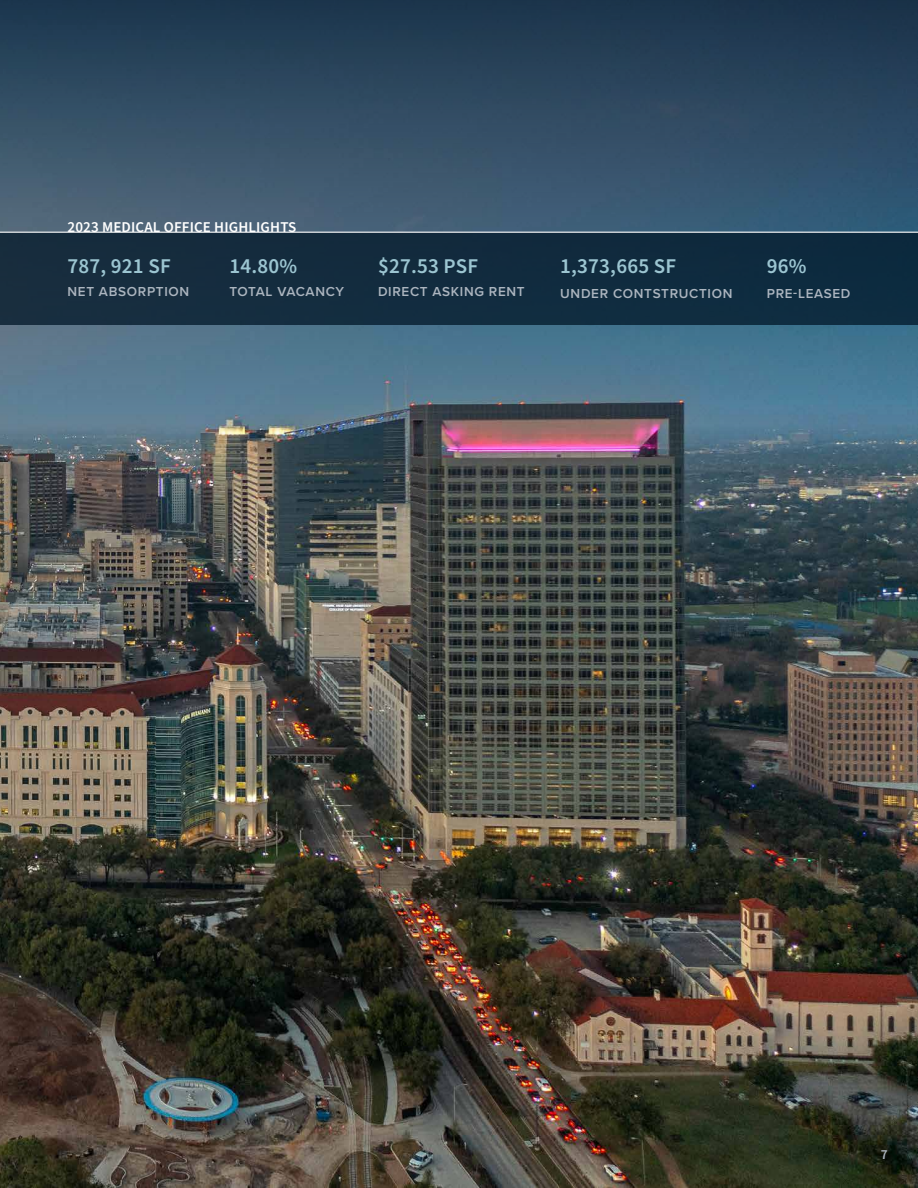
<style>
.page{position:relative;width:918px;height:1188px;background:#fff}
.page>*{position:absolute;margin:0;border:0;box-sizing:border-box;transform-origin:0 0}
.t1{font:600 21px "Source Sans Pro";letter-spacing:.01em;color:#9cc5d1}
.t2{font:600 15px "Source Sans Pro";letter-spacing:.01em;color:#fff}
.t3{font:600 13.5px "Proxima Nova";letter-spacing:.05em;color:#acb5bf}
.t4{font:600 13.5px "Proxima Nova";letter-spacing:.03em;color:#acb5bf}
.t5{font:600 13.5px "Source Sans Pro";color:#acb5bf}
</style>
<div class="page">
<img style="left:0;top:0;width:918px;height:1188px">
<div style="left:0;top:232px;width:918px;height:93px;background:#122c3e"></div>
<hr style="left:0;top:232px;width:918px;height:1px;background:#fff">
<p class="t2" style="left:68px;top:217px;width:230px">2023 MEDICAL OFFICE HIGHLIGHTS</p>
<h1 class="t1" style="left:68px;top:252px;width:105px">787, 921 SF</h1>
<p class="t3" style="left:68px;top:281px;width:123px">NET ABSORPTION</p>
<h1 class="t1" style="left:230px;top:252px;width:69px">14.80%</h1>
<p class="t4" style="left:230px;top:281px;width:116px">TOTAL VACANCY</p>
<h1 class="t1" style="left:378px;top:252px;width:102px">$27.53 PSF</h1>
<p class="t3" style="left:378px;top:281px;width:148px">DIRECT ASKING RENT</p>
<h1 class="t1" style="left:560px;top:252px;width:117px">1,373,665 SF</h1>
<p class="t3" style="left:560px;top:283px;width:174px">UNDER CONTSTRUCTION</p>
<h1 class="t1" style="left:767px;top:252px;width:41px">96%</h1>
<p class="t3" style="left:767px;top:283px;width:85px">PRE-LEASED</p>
<p class="t5" style="left:881px;top:1145px;width:8px">7</p>
</div>
